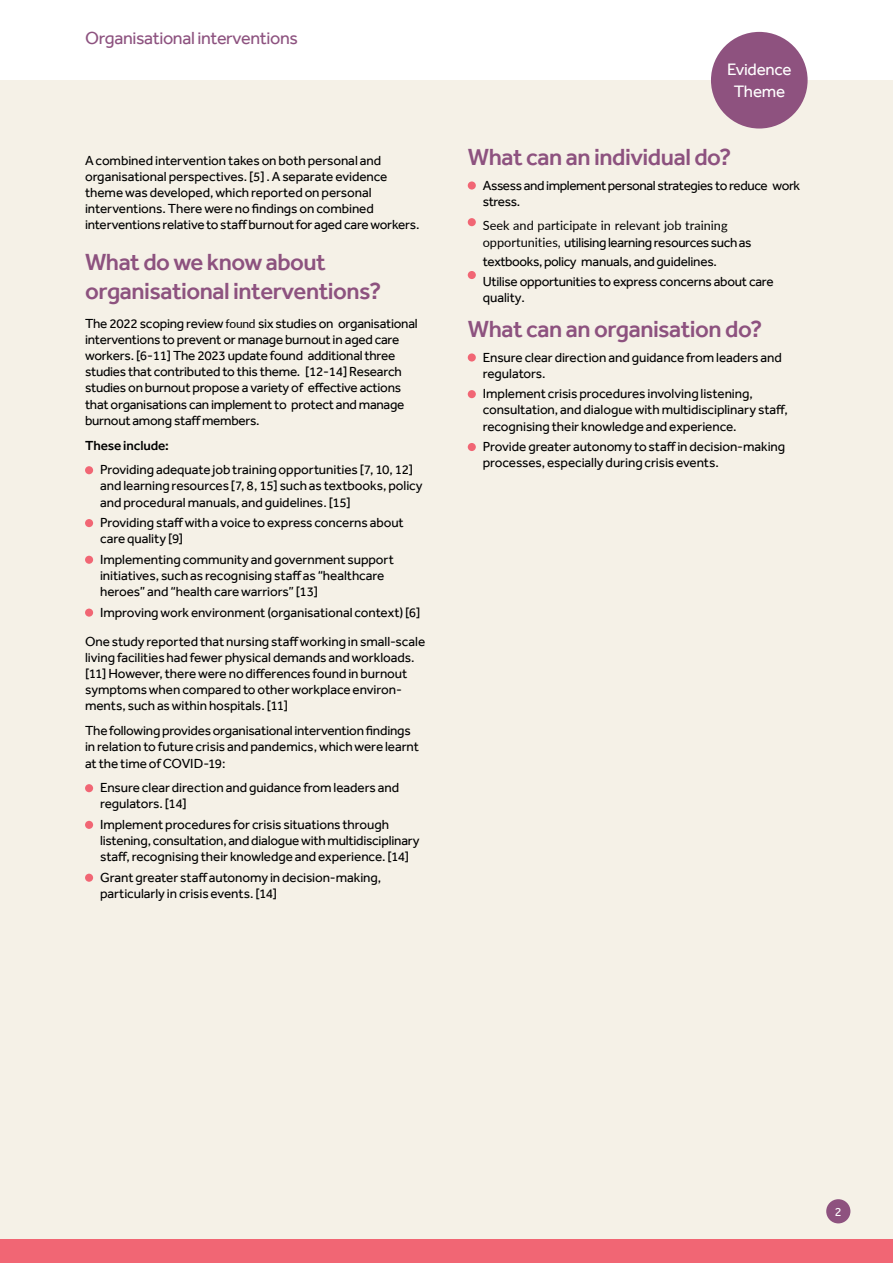
<style>
.page{position:relative;width:893px;height:1263px;background:#fff}
.page>*{position:absolute;margin:0;border:0;box-sizing:border-box;transform-origin:0 0}
.t1{font:500 24px/28.8px "Effra";letter-spacing:-.02em;color:#8d527f}
.t2{font:18px "Effra";letter-spacing:-.02em;color:#8d527f}
.t3{font:16.95px/21.6px "Effra";letter-spacing:-.015em;color:#fff;text-align:center}
.t4{font:13.5px/16.2px "Effra";letter-spacing:-.01em;color:#000}
.t5{font:13.5px/16.2px "Effra";letter-spacing:-.03em;color:#000}
.t6{font:500 13.5px "Effra";letter-spacing:-.01em;color:#000}
.t7{font:12.75px "Lato";color:#000}
.t8{font:12.6px "Effra";color:#fff}
.s1{font-family:"Lato";font-size:12px}
.s2{font-family:"Lato";font-size:12.75px}
</style>
<div class="page">
<div style="left:0;top:80px;width:893px;height:1183px;background:#f5f1e7"></div>
<div style="left:0;top:1239px;width:893px;height:24px;background:#f16674"></div>
<div style="left:85px;top:466px;width:8px;height:8px;background:#f16674;border-radius:50%"></div>
<div style="left:85px;top:519px;width:8px;height:8px;background:#f16674;border-radius:50%"></div>
<div style="left:85px;top:556px;width:8px;height:8px;background:#f16674;border-radius:50%"></div>
<div style="left:85px;top:608px;width:8px;height:9px;background:#f16674;border-radius:50%"></div>
<div style="left:85px;top:784px;width:8px;height:8px;background:#f16674;border-radius:50%"></div>
<div style="left:85px;top:821px;width:8px;height:8px;background:#f16674;border-radius:50%"></div>
<div style="left:85px;top:874px;width:8px;height:8px;background:#f16674;border-radius:50%"></div>
<div style="left:468px;top:181px;width:8px;height:9px;background:#f16674;border-radius:50%"></div>
<div style="left:468px;top:218px;width:8px;height:8px;background:#f16674;border-radius:50%"></div>
<div style="left:468px;top:271px;width:8px;height:8px;background:#f16674;border-radius:50%"></div>
<div style="left:468px;top:353px;width:8px;height:8px;background:#f16674;border-radius:50%"></div>
<div style="left:468px;top:390px;width:8px;height:8px;background:#f16674;border-radius:50%"></div>
<div style="left:468px;top:443px;width:8px;height:8px;background:#f16674;border-radius:50%"></div>
<div style="left:711px;top:32px;width:97px;height:97px;background:#8e527f;border-radius:50%"></div>
<div style="left:826px;top:1199px;width:24px;height:24px;background:#8e527f;border-radius:50%"></div>
<h2 class="t2" style="left:85px;top:27px;width:214px">Organisational interventions</h2>
<p class="t4" style="left:85px;top:152px;width:336px">A combined intervention takes on both personal and organisational perspectives. [5] . A separate evidence theme was developed, which reported on personal interventions. There were no findings on combined interventions relative to staff burnout for aged care workers.</p>
<h1 class="t1" style="left:85px;top:247px;width:298px">What do we know about organisational interventions?</h1>
<p class="t4" style="left:85px;top:316px;width:334px">The 2022 scoping review <span class="s1">found</span> six studies on organisational interventions to prevent or manage burnout in aged care workers. [6-11] The 2023 update found additional three studies that contributed to this theme. [12-14] Research studies on burnout propose a variety of effective actions that organisations can implement to protect and manage burnout among staff members.</p>
<p class="t6" style="left:85px;top:437px;width:85px">These include:</p>
<p class="t4" style="left:100px;top:461px;width:324px">Providing adequate job training opportunities [7, 10, 12] and learning resources [7, 8, 15] such as textbooks, policy and procedural manuals, and guidelines. [15]</p>
<p class="t4" style="left:100px;top:514px;width:305px">Providing staff with a voice to express concerns about care quality [9]</p>
<p class="t4" style="left:100px;top:551px;width:295px">Implementing community and government support initiatives, such as recognising staff as “healthcare heroes” and “health care warriors” [13]</p>
<p class="t4" style="left:85px;top:597px;width:342px;line-height:29px;text-indent:15px">Improving work environment (organisational context) [6]<br>One study reported that nursing staff working in small-scale</p>
<p class="t4" style="left:85px;top:649px;width:331px">living facilities had fewer physical demands and workloads. [11] However, there were no differences found in burnout symptoms when compared to other workplace environ&shy;ments, such as within hospitals. [11]</p>
<p class="t4" style="left:85px;top:722px;width:335px">The following provides organisational intervention findings in relation to future crisis and pandemics, which were learnt at the time of COVID-19:</p>
<p class="t4" style="left:100px;top:779px;width:301px">Ensure clear direction and guidance from leaders and regulators. [14]</p>
<p class="t4" style="left:100px;top:816px;width:321px">Implement procedures for crisis situations through listening, consultation, and dialogue with multidisciplinary staff, recognising their knowledge and experience. [14]</p>
<p class="t4" style="left:100px;top:869px;width:283px">Grant greater staff autonomy in decision-making, particularly in crisis events. [14]</p>
<p class="t3" style="left:727px;top:58px;width:66px">Evidence<br>Theme</p>
<h1 class="t1" style="left:468px;top:142px;width:265px">What can an individual do?</h1>
<p class="t5" style="left:483px;top:177px;width:319px">Assess and implement personal strategies to reduce work stress.</p>
<p class="t7" style="left:483px;top:216px;width:246px">Seek and participate in relevant job training</p>
<p class="t5" style="left:483px;top:233px;width:270px;line-height:18.9px"><span class="s2">opportunities,</span> utilising learning resources such as textbooks, policy manuals, and guidelines.</p>
<p class="t4" style="left:483px;top:273px;width:292px">Utilise opportunities to express concerns about care quality.</p>
<h1 class="t1" style="left:468px;top:314px;width:296px">What can an organisation do?</h1>
<p class="t4" style="left:483px;top:349px;width:301px">Ensure clear direction and guidance from leaders and regulators.</p>
<p class="t4" style="left:483px;top:385px;width:307px">Implement crisis procedures involving listening, consultation, and dialogue with multidisciplinary staff, recognising their knowledge and experience.</p>
<p class="t4" style="left:483px;top:438px;width:304px">Provide greater autonomy to staff in decision-making processes, especially during crisis events.</p>
<p class="t8" style="left:835px;top:1204px;width:8px">2</p>
</div>
